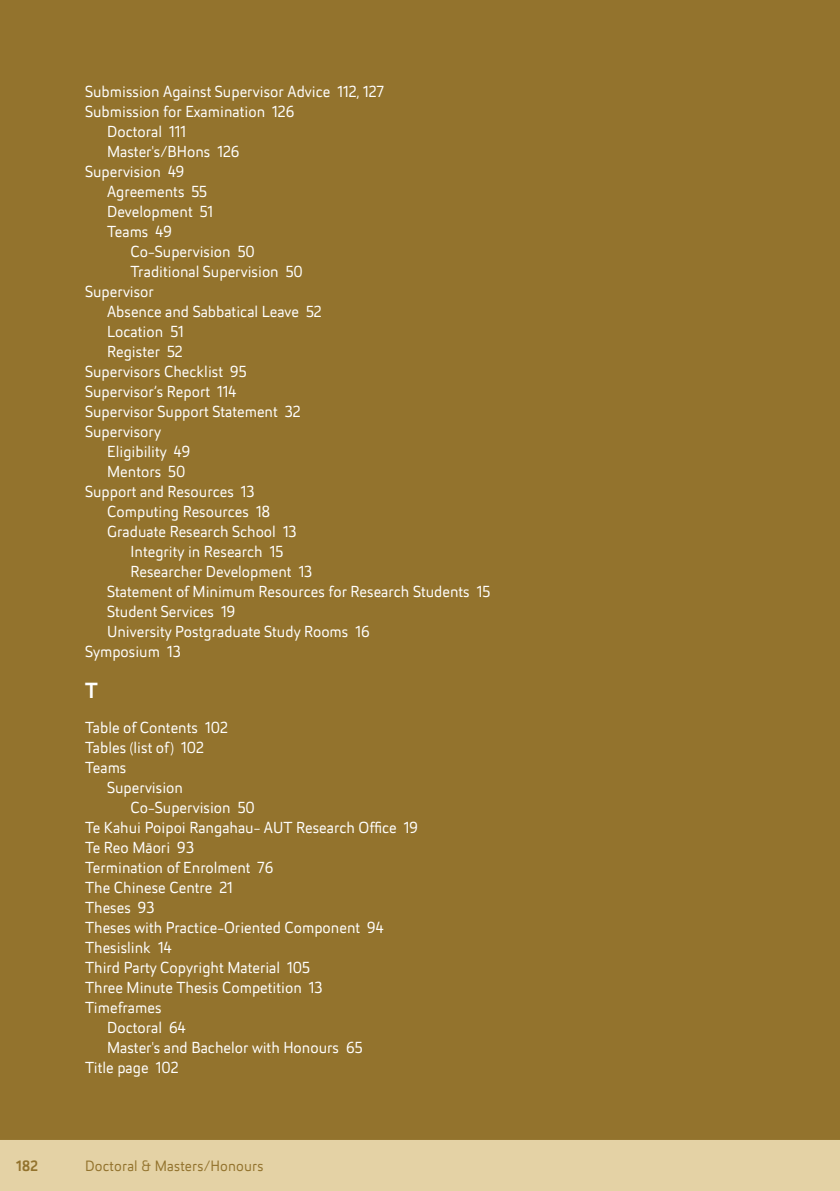
<style>
.page{position:relative;width:840px;height:1191px;background:#fff}
.page>*{position:absolute;margin:0;border:0;box-sizing:border-box;transform-origin:0 0}
.t1{font:500 22px "Helia Core";color:#fff}
.t2{font:16px "Helia Core";color:#fff}
.t3{font:15px "Helia Core";letter-spacing:.01em;color:#93732d}
.t4{font:500 15px "Helia Core";color:#93732d}
</style>
<div class="page">
<div style="left:0;top:0;width:839px;height:1191px;background:#93732d"></div>
<div style="left:0;top:1140px;width:839px;height:51px;background:#e4d2a5"></div>
<p class="t2" style="left:85px;top:81px;width:300px">Submission Against Supervisor Advice 112, 127</p>
<p class="t2" style="left:85px;top:101px;width:211px">Submission for Examination 126</p>
<p class="t2" style="left:107px;top:121px;width:80px">Doctoral 111</p>
<p class="t2" style="left:107px;top:141px;width:134px">Master's/BHons 126</p>
<p class="t2" style="left:85px;top:161px;width:101px">Supervision 49</p>
<p class="t2" style="left:107px;top:181px;width:101px">Agreements 55</p>
<p class="t2" style="left:107px;top:201px;width:108px">Development 51</p>
<p class="t2" style="left:107px;top:221px;width:66px">Teams 49</p>
<p class="t2" style="left:130px;top:241px;width:126px">Co-Supervision 50</p>
<p class="t2" style="left:130px;top:261px;width:174px">Traditional Supervision 50</p>
<p class="t2" style="left:85px;top:281px;width:70px">Supervisor</p>
<p class="t2" style="left:107px;top:301px;width:216px">Absence and Sabbatical Leave 52</p>
<p class="t2" style="left:107px;top:321px;width:78px">Location 51</p>
<p class="t2" style="left:107px;top:341px;width:77px">Register 52</p>
<p class="t2" style="left:85px;top:361px;width:163px">Supervisors Checklist 95</p>
<p class="t2" style="left:85px;top:381px;width:153px">Supervisor’s Report 114</p>
<p class="t2" style="left:85px;top:401px;width:217px">Supervisor Support Statement 32</p>
<p class="t2" style="left:85px;top:421px;width:77px">Supervisory</p>
<p class="t2" style="left:107px;top:441px;width:85px">Eligibility 49</p>
<p class="t2" style="left:107px;top:461px;width:80px">Mentors 50</p>
<p class="t2" style="left:85px;top:481px;width:171px">Support and Resources 13</p>
<p class="t2" style="left:107px;top:501px;width:164px">Computing Resources 18</p>
<p class="t2" style="left:107px;top:521px;width:191px">Graduate Research School 13</p>
<p class="t2" style="left:130px;top:541px;width:154px">Integrity in Research 15</p>
<p class="t2" style="left:130px;top:561px;width:183px">Researcher Development 13</p>
<p class="t2" style="left:107px;top:581px;width:384px">Statement of Minimum Resources for Research Students 15</p>
<p class="t2" style="left:107px;top:601px;width:130px">Student Services 19</p>
<p class="t2" style="left:107px;top:621px;width:264px">University Postgraduate Study Rooms 16</p>
<p class="t2" style="left:85px;top:641px;width:97px">Symposium 13</p>
<h1 class="t1" style="left:85px;top:675px;width:14px">T</h1>
<p class="t2" style="left:85px;top:716px;width:144px">Table of Contents 102</p>
<p class="t2" style="left:85px;top:736px;width:120px">Tables (list of) 102</p>
<p class="t2" style="left:85px;top:756px;width:43px">Teams</p>
<p class="t2" style="left:107px;top:776px;width:77px">Supervision</p>
<p class="t2" style="left:130px;top:796px;width:126px">Co-Supervision 50</p>
<p class="t2" style="left:85px;top:816px;width:334px">Te Kahui Poipoi Rangahau- AUT Research Office 19</p>
<p class="t2" style="left:85px;top:836px;width:110px">Te Reo Māori 93</p>
<p class="t2" style="left:85px;top:856px;width:190px">Termination of Enrolment 76</p>
<p class="t2" style="left:85px;top:876px;width:149px">The Chinese Centre 21</p>
<p class="t2" style="left:85px;top:896px;width:71px">Theses 93</p>
<p class="t2" style="left:85px;top:916px;width:300px">Theses with Practice-Oriented Component 94</p>
<p class="t2" style="left:85px;top:936px;width:88px">Thesislink 14</p>
<p class="t2" style="left:85px;top:956px;width:226px">Third Party Copyright Material 105</p>
<p class="t2" style="left:85px;top:976px;width:239px">Three Minute Thesis Competition 13</p>
<p class="t2" style="left:85px;top:996px;width:78px">Timeframes</p>
<p class="t2" style="left:107px;top:1016px;width:80px">Doctoral 64</p>
<p class="t2" style="left:107px;top:1036px;width:257px">Master's and Bachelor with Honours 65</p>
<p class="t2" style="left:85px;top:1056px;width:95px">Title page 102</p>
<p class="t4" style="left:16px;top:1155px;width:23px">182</p>
<p class="t3" style="left:85px;top:1156px;width:180px">Doctoral &amp; Masters/Honours</p>
</div>
